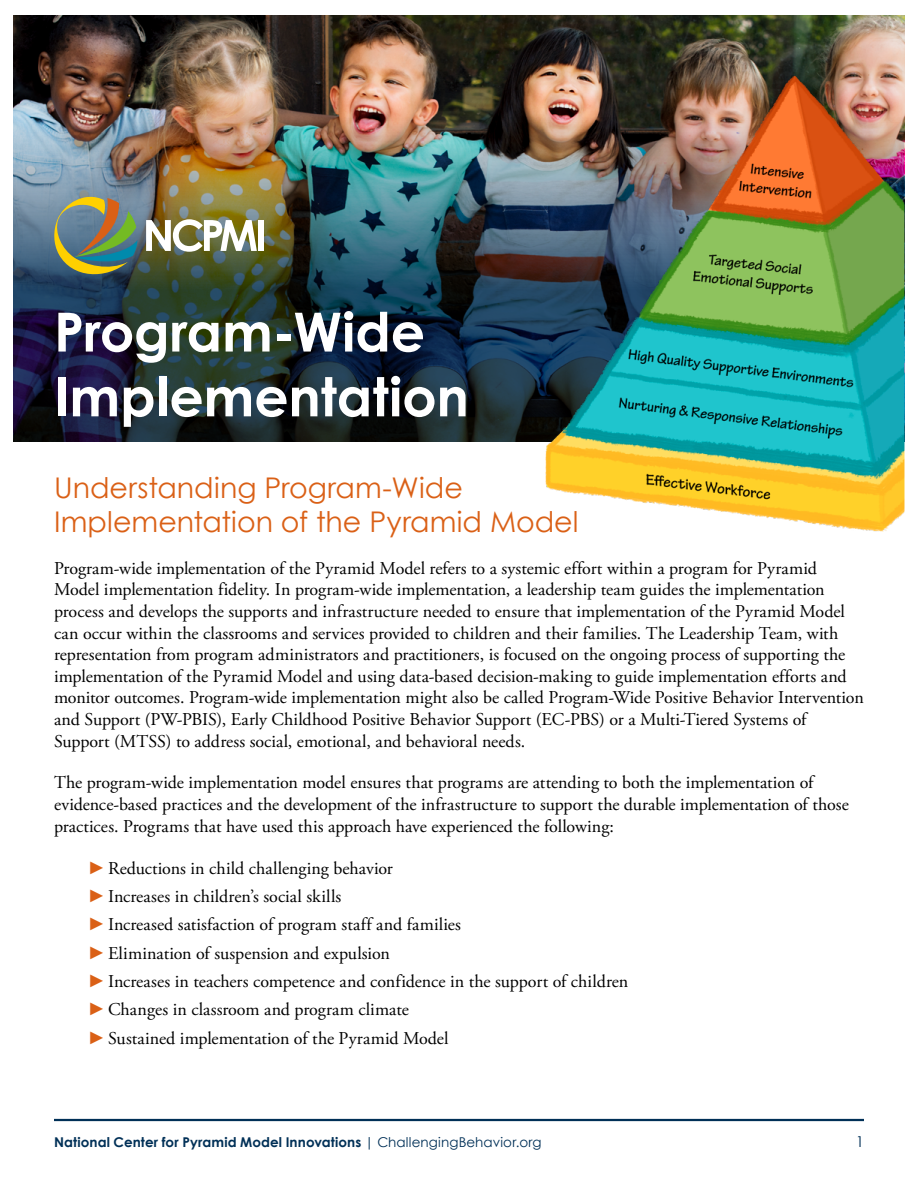
<style>
.page{position:relative;width:918px;height:1188px;background:#fff}
.page>*{position:absolute;margin:0;border:0;box-sizing:border-box;transform-origin:0 0}
.t1{font:700 54px/64.8px "Century Gothic";color:#fff}
.Heading_2{font:28.5px/34.2px "Century Gothic";color:#da6016}
.Paragraph{font:18px/21.6px "Adobe Garamond Pro";letter-spacing:-.005em;color:#000}
.Bullet_list_1{font:18px "Adobe Garamond Pro";color:#000}
.t2{font:15px "Century Gothic";color:#003057}
.t3{font:700 13.5px "Century Gothic";letter-spacing:.01em;color:#003057}
.s1{font-family:"Century Gothic";color:#da6016}
.s2{font-weight:400}
</style>
<div class="page">
<hr style="left:54px;top:1119px;width:810px;height:2px;background:#003057">
<img style="left:14px;top:15px;width:890px;height:103px">
<img style="left:14px;top:118px;width:532px;height:324px">
<img style="left:546px;top:73px;width:358px;height:458px">
<svg style="left:146px;top:219px;width:111px;height:33px"></svg>
<div style="left:258px;top:220px;width:6px;height:31px;background:#fff"></div>
<svg style="left:54px;top:197px;width:83px;height:77px"></svg>
<h1 class="t1" style="left:54px;top:297px;width:416px">Program-Wide<br>Implementation</h1>
<h2 class="Heading_2" style="left:54px;top:470px;width:526px">Understanding Program-Wide<br>Implementation of the Pyramid Model</h2>
<p class="Paragraph" style="left:54px;top:558px;width:811px">Program-wide implementation of the Pyramid Model refers to a systemic effort within a program for Pyramid Model implementation fidelity. In program-wide implementation, a leadership team guides the implementation process and develops the supports and infrastructure needed to ensure that implementation of the Pyramid Model can occur within the classrooms and services provided to children and their families. The Leadership Team, with representation from program administrators and practitioners, is focused on the ongoing process of supporting the implementation of the Pyramid Model and using data-based decision-making to guide implementation efforts and monitor outcomes. Program-wide implementation might also be called Program-Wide Positive Behavior Intervention and Support (PW-PBIS), Early Childhood Positive Behavior Support (EC-PBS) or a Multi-Tiered Systems of Support (MTSS) to address social, emotional, and behavioral needs.</p>
<p class="Paragraph" style="left:54px;top:773px;width:796px">The program-wide implementation model ensures that programs are attending to both the implementation of evidence-based practices and the development of the infrastructure to support the durable implementation of those practices. Programs that have used this approach have experienced the following:</p>
<p class="Bullet_list_1" style="left:88px;top:857px;width:307px"><span class="s1">►</span>Reductions in child challenging behavior</p>
<p class="Bullet_list_1" style="left:88px;top:885px;width:255px"><span class="s1">►</span>Increases in children’s social skills</p>
<p class="Bullet_list_1" style="left:88px;top:914px;width:375px"><span class="s1">►</span>Increased satisfaction of program staff and families</p>
<p class="Bullet_list_1" style="left:88px;top:942px;width:304px"><span class="s1">►</span>Elimination of suspension and expulsion</p>
<p class="Bullet_list_1" style="left:88px;top:970px;width:542px"><span class="s1">►</span>Increases in teachers competence and confidence in the support of children</p>
<p class="Bullet_list_1" style="left:88px;top:999px;width:323px"><span class="s1">►</span>Changes in classroom and program climate</p>
<p class="Bullet_list_1" style="left:88px;top:1027px;width:362px"><span class="s1">►</span>Sustained implementation of the Pyramid Model</p>
<p class="t3" style="left:54px;top:1132px;width:489px">National Center for Pyramid Model Innovations <span class="s2">| ChallengingBehavior.org</span></p>
<p class="t2" style="left:856px;top:1131px;width:10px">1</p>
</div>
